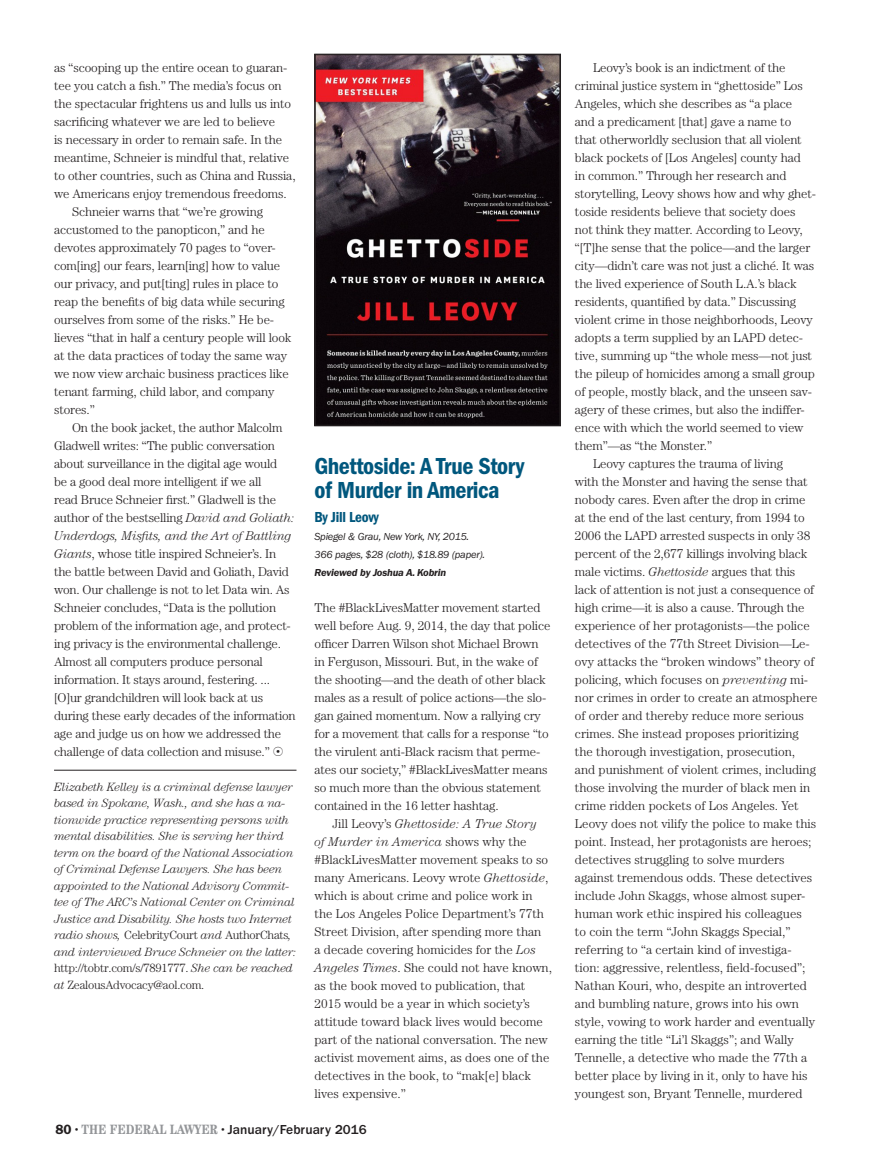
<style>
.page{position:relative;width:885px;height:1175px;background:#fff}
.page>*{position:absolute;margin:0;border:0;box-sizing:border-box;transform-origin:0 0}
.Book_Title{font:600 condensed 24px/24px "Franklin Gothic";letter-spacing:-.02em;color:#00577d}
.Book_Author{font:600 condensed 15px "Franklin Gothic";letter-spacing:-.02em;color:#00577d}
.t1{font:500 13.5px "ITC Franklin Gothic Std";color:#231f20}
.Body_Copy{font:300 12.75px/18px "Century";letter-spacing:-.01em;color:#231f20}
.Body_Copy_No_Indent{font:300 12.75px/18px "Century";letter-spacing:-.01em;color:#231f20}
.Book_Author_Bio{font:italic 300 12px/16.5px "Century";letter-spacing:-.02em;color:#231f20}
.Publisher{font:italic 10.5px/18px "ITC Franklin Gothic Std";letter-spacing:-.02em;color:#231f20}
.Reviewed_By{font:italic 600 10.5px "ITC Franklin Gothic Std";letter-spacing:-.02em;color:#231f20}
.s1{font-style:italic}
.s2{font-style:normal}
.s3{font-family:"Franklin Gothic";font-weight:600}
.s4{font-family:"Century";font-weight:300;font-stretch:condensed;font-size:7.5px}
.s5{font-family:"Century";font-weight:700;font-stretch:condensed;color:#939598}
</style>
<div class="page">
<hr style="left:54px;top:770px;width:242px;height:1px;background:#231f20">
<svg style="left:314px;top:54px;width:246px;height:372px;background:#3b282c"></svg>
<div style="left:315px;top:55px;width:245px;height:370px;border:1px solid #231f20"></div>
<p class="Body_Copy" style="left:54px;top:58px;width:243px">as “scooping up the entire ocean to guaran&shy;tee you catch a fish.” The media’s focus on the spectacular frightens us and lulls us into sacrificing whatever we are led to believe<br>is necessary in order to remain safe. In the meantime, Schneier is mindful that, relative to other countries, such as China and Russia, we Americans enjoy tremendous freedoms.</p>
<p class="Body_Copy" style="left:54px;top:202px;width:239px;text-indent:18px">Schneier warns that “we’re growing accustomed to the panopticon,” and he devotes approximately 70 pages to “over&shy;com[ing] our fears, learn[ing] how to value our privacy, and put[ting] rules in place to reap the benefits of big data while securing ourselves from some of the risks.” He be&shy;lieves “that in half a century people will look at the data practices of today the same way we now view archaic business practices like tenant farming, child labor, and company stores.”</p>
<p class="Body_Copy" style="left:54px;top:418px;width:243px;text-indent:18px">On the book jacket, the author Malcolm Gladwell writes: “The public conversation about surveillance in the digital age would<br>be a good deal more intelligent if we all<br>read Bruce Schneier first.” Gladwell is the author of the bestselling <span class="s1">David and Goliath:<br>Underdogs, Misfits, and the Art of Battling Giants</span>, whose title inspired Schneier’s. In the battle between David and Goliath, David won. Our challenge is not to let Data win. As Schneier concludes, “Data is the pollution problem of the information age, and protect&shy;ing privacy is the environmental challenge.<br>Almost all computers produce personal information. It stays around, festering. ... [O]ur grandchildren will look back at us during these early decades of the information age and judge us on how we addressed the challenge of data collection and misuse.”</p>
<p class="Book_Author_Bio" style="left:54px;top:778px;width:244px">Elizabeth Kelley is a criminal defense lawyer based in Spokane, Wash., and she has a na&shy;tionwide practice representing persons with mental disabilities. She is serving her third term on the board of the National Association of Criminal Defense Lawyers. She has been appointed to the National Advisory Commit&shy;tee of The ARC’s National Center on Criminal Justice and Disability. She hosts two Internet radio shows, <span class="s2">CelebrityCourt</span> and <span class="s2">AuthorChats</span>, and interviewed Bruce Schneier on the latter: <span class="s2">http://tobtr.com/s/7891777.</span> She can be reached at <span class="s2">ZealousAdvocacy@aol.com.</span></p>
<p class="Book_Title" style="left:314px;top:454px;width:211px">Ghettoside: A True Story of Murder in America</p>
<p class="Book_Author" style="left:314px;top:508px;width:66px">By Jill Leovy</p>
<p class="Publisher" style="left:314px;top:528px;width:172px">Spiegel &amp; Grau, New York, NY, 2015.<br>366 pages, $28 (cloth), $18.89 (paper).</p>
<p class="Reviewed_By" style="left:314px;top:567px;width:133px">Reviewed by Joshua A. Kobrin</p>
<p class="Body_Copy_No_Indent" style="left:314px;top:598px;width:237px">The #BlackLivesMatter movement started well before Aug. 9, 2014, the day that police officer Darren Wilson shot Michael Brown in Ferguson, Missouri. But, in the wake of the shooting—and the death of other black males as a result of police actions—the slo&shy;gan gained momentum. Now a rallying cry for a movement that calls for a response “to the virulent anti-Black racism that perme&shy;ates our society,” #BlackLivesMatter means so much more than the obvious statement contained in the 16 letter hashtag.</p>
<p class="Body_Copy" style="left:314px;top:814px;width:239px;text-indent:18px">Jill Leovy’s <span class="s1">Ghettoside: A True Story<br>of Murder in America</span> shows why the #BlackLivesMatter movement speaks to so many Americans. Leovy wrote <span class="s1">Ghettoside</span>, which is about crime and police work in the Los Angeles Police Department’s 77th Street Division, after spending more than<br>a decade covering homicides for the <span class="s1">Los Angeles Times</span>. She could not have known, as the book moved to publication, that 2015 would be a year in which society’s attitude toward black lives would become part of the national conversation. The new activist movement aims, as does one of the detectives in the book, to “mak[e] black lives expensive.”</p>
<p class="t1" style="left:56px;top:1121px;width:312px"><span class="s3">80</span> <span class="s4">•</span> <span class="s5">THE FEDERAL LAWYER</span> <span class="s4">•</span> January/February 2016</p>
<p class="Body_Copy" style="left:574px;top:58px;width:242px;text-indent:18px">Leovy’s book is an indictment of the criminal justice system in “ghettoside” Los Angeles, which she describes as “a place<br>and a predicament [that] gave a name to that otherworldly seclusion that all violent black pockets of [Los Angeles] county had<br>in common.” Through her research and storytelling, Leovy shows how and why ghet&shy;toside residents believe that society does not think they matter. According to Leovy, “[T]he sense that the police—and the larger city—didn’t care was not just a cliché. It was the lived experience of South L.A.’s black residents, quantified by data.” Discussing violent crime in those neighborhoods, Leovy adopts a term supplied by an LAPD detec&shy;tive, summing up “the whole mess—not just the pileup of homicides among a small group of people, mostly black, and the unseen sav&shy;agery of these crimes, but also the indiffer&shy;ence with which the world seemed to view them”—as “the Monster.”</p>
<p class="Body_Copy" style="left:574px;top:454px;width:244px;text-indent:18px">Leovy captures the trauma of living<br>with the Monster and having the sense that nobody cares. Even after the drop in crime at the end of the last century, from 1994 to 2006 the LAPD arrested suspects in only 38 percent of the 2,677 killings involving black male victims. <span class="s1">Ghettoside</span> argues that this lack of attention is not just a consequence of high crime—it is also a cause. Through the experience of her protagonists—the police detectives of the 77th Street Division—Le&shy;ovy attacks the “broken windows” theory of policing, which focuses on <span class="s1">preventing</span> mi&shy;nor crimes in order to create an atmosphere of order and thereby reduce more serious crimes. She instead proposes prioritizing the thorough investigation, prosecution, and punishment of violent crimes, including those involving the murder of black men in crime ridden pockets of Los Angeles. Yet Leovy does not vilify the police to make this point. Instead, her protagonists are heroes; detectives struggling to solve murders against tremendous odds. These detectives include John Skaggs, whose almost super&shy;human work ethic inspired his colleagues<br>to coin the term “John Skaggs Special,” referring to “a certain kind of investiga&shy;tion: aggressive, relentless, field-focused”; Nathan Kouri, who, despite an introverted and bumbling nature, grows into his own style, vowing to work harder and eventually earning the title “Li’l Skaggs”; and Wally Tennelle, a detective who made the 77th a better place by living in it, only to have his youngest son, Bryant Tennelle, murdered</p>
</div>
